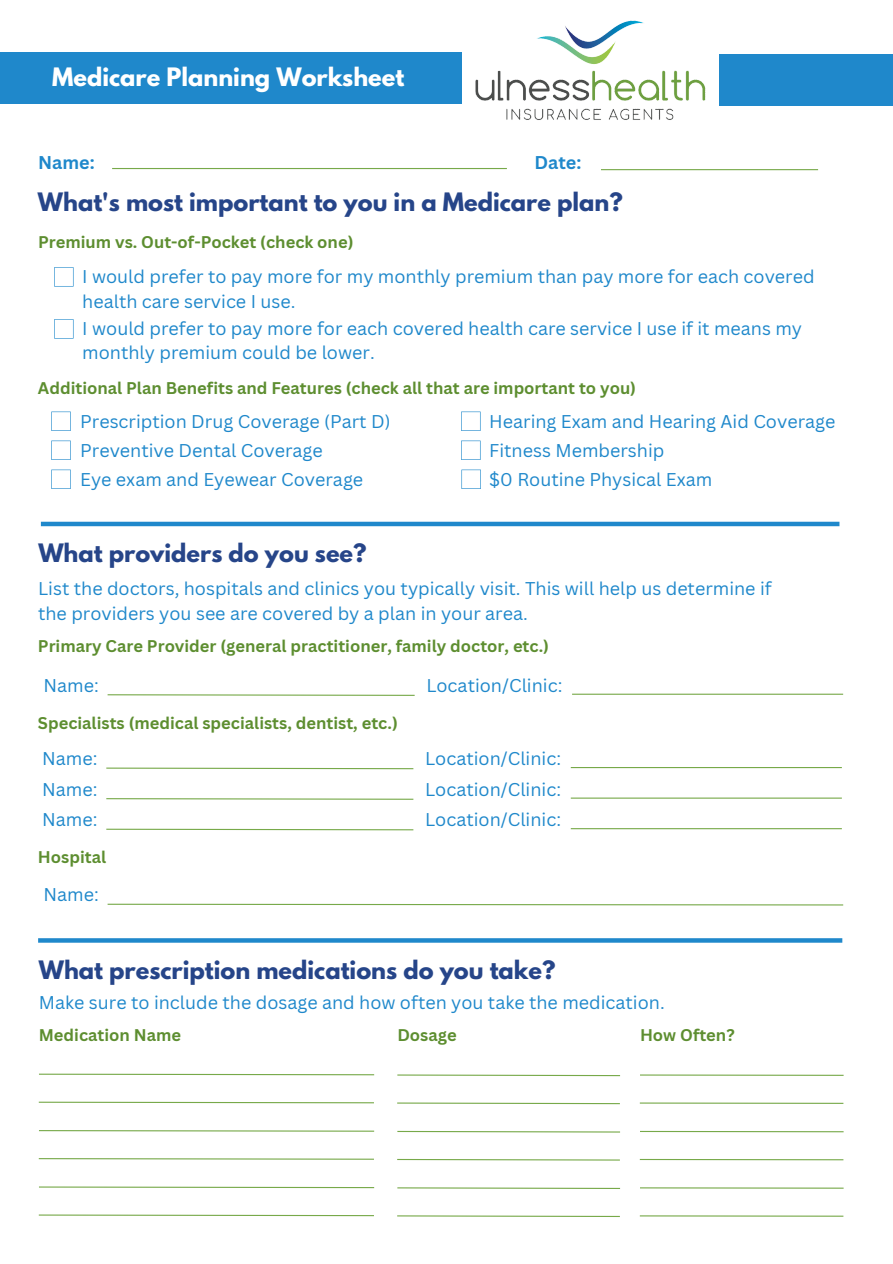
<style>
.page{position:relative;width:893px;height:1264px;background:#fff}
.page>*{position:absolute;margin:0;border:0;box-sizing:border-box;transform-origin:0 0}
.t1{font:700 22.5px "League Spartan";color:#264589}
.t2{font:700 22.5px "League Spartan";color:#fff}
.t3{font:18px/24.8px "Canva Sans";color:#1f88cb}
.t4{font:700 18px "Canva Sans";color:#1f88cb}
.t5{font:700 16.5px "Canva Sans";color:#5d8e30}
</style>
<div class="page">
<div style="left:0;top:53px;width:461px;height:51px;background:#1f88cb"></div>
<div style="left:719px;top:55px;width:173px;height:51px;background:#1f88cb"></div>
<hr style="left:112px;top:168px;width:395px;height:1px;background:#77a949">
<hr style="left:601px;top:169px;width:217px;height:1px;background:#77a949">
<svg style="left:54px;top:267px;width:20px;height:19px"></svg>
<svg style="left:54px;top:319px;width:20px;height:19px"></svg>
<img style="left:475px;top:20px;width:231px;height:100px">
<svg style="left:51px;top:411px;width:20px;height:20px"></svg>
<svg style="left:51px;top:440px;width:20px;height:20px"></svg>
<svg style="left:461px;top:411px;width:19px;height:20px"></svg>
<svg style="left:461px;top:440px;width:19px;height:20px"></svg>
<svg style="left:51px;top:469px;width:20px;height:20px"></svg>
<svg style="left:461px;top:469px;width:20px;height:20px"></svg>
<div style="left:41px;top:521px;width:798px;height:5px;background:#1f88cb"></div>
<svg style="left:38px;top:938px;width:804px;height:4px;background:#2a8ecd"></svg>
<svg style="left:107px;top:694px;width:308px;height:2px"></svg>
<hr style="left:572px;top:693px;width:271px;height:1px;background:#77a949">
<svg style="left:106px;top:767px;width:308px;height:2px"></svg>
<hr style="left:570px;top:767px;width:271px;height:1px;background:#77a949">
<svg style="left:106px;top:798px;width:308px;height:2px"></svg>
<hr style="left:570px;top:797px;width:271px;height:1px;background:#77a949">
<svg style="left:106px;top:828px;width:308px;height:3px"></svg>
<hr style="left:570px;top:828px;width:271px;height:1px;background:#77a949">
<svg style="left:107px;top:903px;width:737px;height:3px"></svg>
<svg style="left:39px;top:1073px;width:336px;height:2px"></svg>
<svg style="left:397px;top:1074px;width:224px;height:2px"></svg>
<hr style="left:640px;top:1074px;width:203px;height:1px;background:#77a949">
<svg style="left:38px;top:1101px;width:336px;height:2px"></svg>
<svg style="left:397px;top:1102px;width:223px;height:2px"></svg>
<hr style="left:639px;top:1102px;width:204px;height:1px;background:#77a949">
<svg style="left:39px;top:1130px;width:336px;height:2px"></svg>
<svg style="left:397px;top:1130px;width:223px;height:3px"></svg>
<hr style="left:640px;top:1130px;width:203px;height:2px;background:#77a949">
<svg style="left:38px;top:1158px;width:336px;height:2px"></svg>
<svg style="left:397px;top:1158px;width:223px;height:3px"></svg>
<hr style="left:639px;top:1158px;width:204px;height:2px;background:#77a949">
<svg style="left:39px;top:1186px;width:336px;height:2px"></svg>
<svg style="left:397px;top:1187px;width:224px;height:2px"></svg>
<hr style="left:640px;top:1187px;width:203px;height:1px;background:#77a949">
<svg style="left:38px;top:1214px;width:336px;height:2px"></svg>
<svg style="left:397px;top:1215px;width:223px;height:2px"></svg>
<hr style="left:639px;top:1215px;width:204px;height:1px;background:#77a949">
<p class="t2" style="left:52px;top:66px;width:353px">Medicare Planning Worksheet</p>
<p class="t4" style="left:38px;top:150px;width:58px">Name:</p>
<p class="t4" style="left:534px;top:150px;width:48px">Date:</p>
<p class="t1" style="left:38px;top:190px;width:586px">What's most important to you in a Medicare plan?</p>
<p class="t5" style="left:38px;top:230px;width:317px">Premium vs. Out-of-Pocket (check one)</p>
<p class="t3" style="left:82px;top:263px;width:733px">I would prefer to pay more for my monthly premium than pay more for each covered health care service I use.</p>
<p class="t3" style="left:82px;top:315px;width:721px">I would prefer to pay more for each covered health care service I use if it means my monthly premium could be lower.</p>
<p class="t5" style="left:38px;top:376px;width:599px">Additional Plan Benefits and Features (check all that are important to you)</p>
<p class="t3" style="left:489px;top:408px;width:347px">Hearing Exam and Hearing Aid Coverage</p>
<p class="t3" style="left:489px;top:437px;width:176px">Fitness Membership</p>
<p class="t3" style="left:80px;top:466px;width:284px">Eye exam and Eyewear Coverage</p>
<p class="t3" style="left:489px;top:466px;width:224px">$0 Routine Physical Exam</p>
<p class="t3" style="left:80px;top:408px;width:312px">Prescription Drug Coverage (Part D)</p>
<p class="t3" style="left:80px;top:437px;width:244px">Preventive Dental Coverage</p>
<p class="t1" style="left:38px;top:542px;width:329px">What providers do you see?</p>
<p class="t3" style="left:38px;top:576px;width:735px">List the doctors, hospitals and clinics you typically visit. This will help us determine if the providers you see are covered by a plan in your area.</p>
<p class="t5" style="left:38px;top:634px;width:512px">Primary Care Provider (general practitioner, family doctor, etc.)</p>
<p class="t3" style="left:43px;top:672px;width:57px">Name:</p>
<p class="t3" style="left:426px;top:672px;width:137px">Location/Clinic:</p>
<p class="t5" style="left:38px;top:711px;width:361px">Specialists (medical specialists, dentist, etc.)</p>
<p class="t3" style="left:42px;top:745px;width:57px">Name:</p>
<p class="t3" style="left:425px;top:745px;width:137px">Location/Clinic:</p>
<p class="t3" style="left:42px;top:776px;width:57px">Name:</p>
<p class="t3" style="left:425px;top:776px;width:137px">Location/Clinic:</p>
<p class="t3" style="left:42px;top:806px;width:57px">Name:</p>
<p class="t3" style="left:425px;top:806px;width:137px">Location/Clinic:</p>
<p class="t5" style="left:38px;top:845px;width:70px">Hospital</p>
<p class="t3" style="left:43px;top:881px;width:57px">Name:</p>
<p class="t1" style="left:39px;top:958px;width:518px">What prescription medications do you take?</p>
<p class="t3" style="left:39px;top:989px;width:627px">Make sure to include the dosage and how often you take the medication.</p>
<p class="t5" style="left:39px;top:1023px;width:144px">Medication Name</p>
<p class="t5" style="left:397px;top:1023px;width:61px">Dosage</p>
<p class="t5" style="left:640px;top:1023px;width:96px">How Often?</p>
</div>
